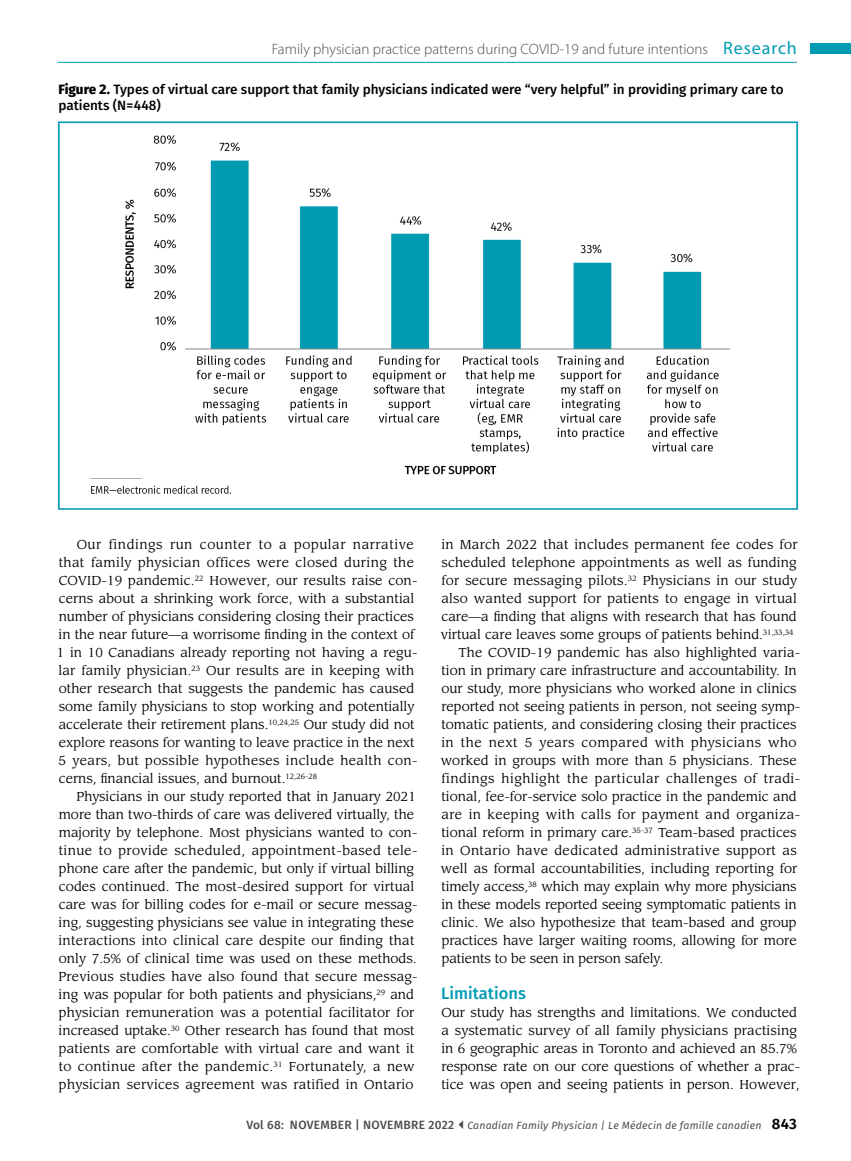
<style>
.page{position:relative;width:851px;height:1161px;background:#fff}
.page>*{position:absolute;margin:0;border:0;box-sizing:border-box;transform-origin:0 0}
.Level3Head{font:500 16.5px "Fira Sans";color:#009bb3}
.t1{font:300 15px "Myriad Pro";color:#4d4d4f}
.TableTitle{font:500 13.5px/16.5px "Fira Sans";color:#000}
.ParagraphIndent{font:12.75px/18px "Leawood Std";color:#000}
.Paragraph{font:12.75px/18px "Leawood Std";color:#000}
.t2{font:italic 10.5px "Fira Sans";letter-spacing:.015em;color:#4d4d4f}
.s1{font-weight:400;font-size:18px;color:#009bb3}
.s2{font-weight:800}
.s3{font-weight:500;font-style:normal;font-size:12px}
.s4{font-weight:600;font-style:normal;font-size:15px;color:#000}
</style>
<div class="page">
<hr style="left:58px;top:62px;width:739px;height:1px;background:#009bb3">
<div style="left:810px;top:44px;width:40px;height:10px;background:#009bb3"></div>
<img style="left:58px;top:121px;width:739px;height:388px">
<p class="t1" style="left:272px;top:41px;width:526px">Family physician practice patterns during COVID-19 and future intentions <span class="s1">Research</span></p>
<p class="TableTitle" style="left:58px;top:80px;width:726px"><span class="s2">Figure 2.</span> Types of virtual care support that family physicians indicated were “very helpful” in providing primary care to patients (N=448)</p>
<p class="ParagraphIndent" style="left:57px;top:536px;width:362px;text-indent:20px">Our findings run counter to a popular narrative that family physician offices were closed during the COVID-19 pandemic.<sup>22</sup> However, our results raise con&shy;cerns about a shrinking work force, with a substantial number of physicians considering closing their practices in the near future—a worrisome finding in the context of 1 in 10 Canadians already reporting not having a regu&shy;lar family physician.<sup>23</sup> Our results are in keeping with other research that suggests the pandemic has caused some family physicians to stop working and potentially accelerate their retirement plans.<sup>10,24,25</sup> Our study did not explore reasons for wanting to leave practice in the next 5 years, but possible hypotheses include health con&shy;cerns, financial issues, and burnout.<sup>12,26-28</sup></p>
<p class="ParagraphIndent" style="left:59px;top:788px;width:360px;text-indent:18px">Physicians in our study reported that in January 2021 more than two-thirds of care was delivered virtually, the majority by telephone. Most physicians wanted to con&shy;tinue to provide scheduled, appointment-based tele&shy;phone care after the pandemic, but only if virtual billing codes continued. The most-desired support for virtual care was for billing codes for e-mail or secure messag&shy;ing, suggesting physicians see value in integrating these interactions into clinical care despite our finding that only 7.5% of clinical time was used on these methods.<br>Previous studies have also found that secure messag&shy;ing was popular for both patients and physicians,<sup>29</sup> and physician remuneration was a potential facilitator for increased uptake.<sup>30</sup> Other research has found that most patients are comfortable with virtual care and want it to continue after the pandemic.<sup>31</sup> Fortunately, a new physician services agreement was ratified in Ontario</p>
<p class="ParagraphIndent" style="left:441px;top:536px;width:358px;text-align:justify">in March 2022 that includes permanent fee codes for scheduled telephone appointments as well as funding for secure messaging pilots.<sup>32</sup> Physicians in our study also wanted support for patients to engage in virtual care—a finding that aligns with research that has found virtual care leaves some groups of patients behind.<sup>31,33,34</sup></p>
<p class="ParagraphIndent" style="left:441px;top:644px;width:361px;text-indent:18px">The COVID-19 pandemic has also highlighted varia&shy;tion in primary care infrastructure and accountability. In our study, more physicians who worked alone in clinics reported not seeing patients in person, not seeing symp&shy;tomatic patients, and considering closing their practices in the next 5 years compared with physicians who worked in groups with more than 5 physicians. These findings highlight the particular challenges of tradi&shy;tional, fee-for-service solo practice in the pandemic and are in keeping with calls for payment and organiza&shy;tional reform in primary care.<sup>35-37</sup> Team-based practices in Ontario have dedicated administrative support as well as formal accountabilities, including reporting for timely access,<sup>38</sup> which may explain why more physicians in these models reported seeing symptomatic patients in clinic. We also hypothesize that team-based and group practices have larger waiting rooms, allowing for more patients to be seen in person safely.</p>
<p class="Level3Head" style="left:441px;top:980px;width:86px">Limitations</p>
<p class="Paragraph" style="left:441px;top:1004px;width:360px">Our study has strengths and limitations. We conducted a systematic survey of all family physicians practising in 6 geographic areas in Toronto and achieved an 85.7% response rate on our core questions of whether a prac&shy;tice was open and seeing patients in person. However,</p>
<p class="t2" style="left:246px;top:1117px;width:552px"><span class="s3">Vol 68: NOVEMBER | NOVEMBRE 2022</span> Canadian Family Physician | Le Médecin de famille canadien <span class="s4">843</span></p>
</div>
